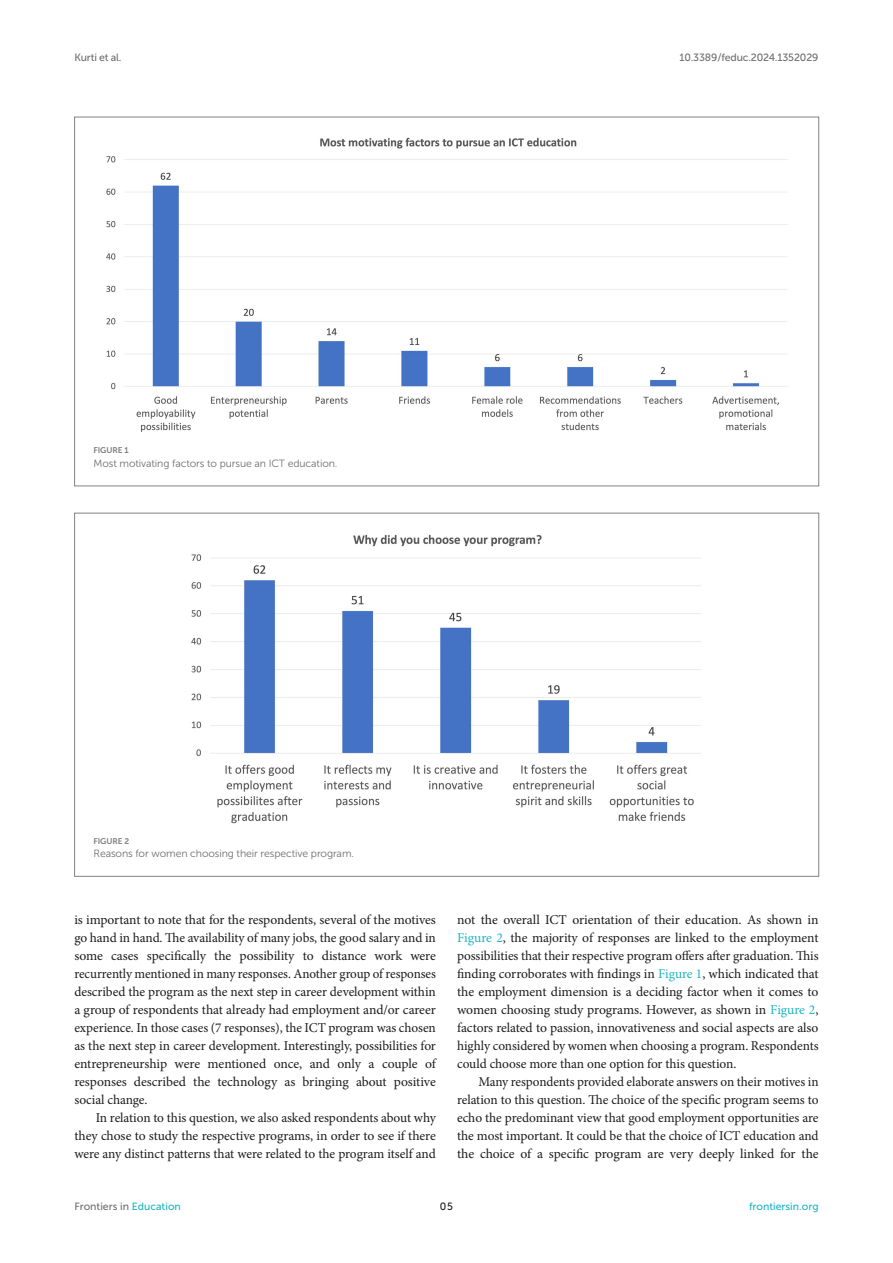
<style>
.page{position:relative;width:893px;height:1263px;background:#fff}
.page>*{position:absolute;margin:0;border:0;box-sizing:border-box;transform-origin:0 0}
.TEXT{font:13.5px/18px "Minion Pro";letter-spacing:-.01em;color:#1b1c1b;text-align:justify}
.FIG_LEG{font:10.5px "Museo Sans 300";letter-spacing:-.01em;color:#706f70}
.t1{font:10.5px "Museo Sans 500";letter-spacing:-.015em;color:#706f70}
.t2{font:10.5px "Museo Sans 500";color:#1db5c3}
.t3{font:10.5px "Museo Sans 500";color:#1b1c1b}
.FIG_HD{font:8.25px "Museo Sans 700";letter-spacing:-.01em;color:#7e7f7f}
.s1{color:#1db5c3}
</style>
<div class="page">
<img style="left:106px;top:137px;width:681px;height:295px">
<img style="left:191px;top:534px;width:510px;height:290px">
<p class="t1" style="left:74px;top:51px;width:49px">Kurti et al.</p>
<p class="t1" style="left:679px;top:51px;width:141px">10.3389/feduc.2024.1352029</p>
<p class="FIG_HD" style="left:94px;top:446px;width:37px">FIGURE 1</p>
<p class="FIG_LEG" style="left:94px;top:458px;width:245px">Most motivating factors to pursue an ICT education.</p>
<p class="FIG_HD" style="left:94px;top:836px;width:37px">FIGURE 2</p>
<p class="FIG_LEG" style="left:94px;top:848px;width:262px">Reasons for women choosing their respective program.</p>
<p class="TEXT" style="left:74px;top:911px;width:363px">is important to note that for the respondents, several of the motives go hand in hand. The availability of many jobs, the good salary and in some cases specifically the possibility to distance work were recurrently mentioned in many responses. Another group of responses described the program as the next step in career development within a group of respondents that already had employment and/or career experience. In those cases (7 responses), the ICT program was chosen as the next step in career development. Interestingly, possibilities for entrepreneurship were mentioned once, and only a couple of responses described the technology as bringing about positive social change.</p>
<p class="TEXT" style="left:74px;top:1109px;width:363px;text-indent:21px">In relation to this question, we also asked respondents about why they chose to study the respective programs, in order to see if there were any distinct patterns that were related to the program itself and</p>
<p class="TEXT" style="left:457px;top:911px;width:363px">not the overall ICT orientation of their education. As shown in <span class="s1">Figure 2</span>, the majority of responses are linked to the employment possibilities that their respective program offers after graduation. This finding corroborates with findings in <span class="s1">Figure 1</span>, which indicated that the employment dimension is a deciding factor when it comes to women choosing study programs. However, as shown in <span class="s1">Figure 2</span>, factors related to passion, innovativeness and social aspects are also highly considered by women when choosing a program. Respondents could choose more than one option for this question.</p>
<p class="TEXT" style="left:457px;top:1073px;width:363px;text-indent:21px">Many respondents provided elaborate answers on their motives in relation to this question. The choice of the specific program seems to echo the predominant view that good employment opportunities are the most important. It could be that the choice of ICT education and the choice of a specific program are very deeply linked for the</p>
<p class="t1" style="left:74px;top:1200px;width:108px">Frontiers in <span class="s1">Education</span></p>
<p class="t3" style="left:440px;top:1200px;width:14px">05</p>
<p class="t2" style="left:749px;top:1200px;width:71px">frontiersin.org</p>
</div>
